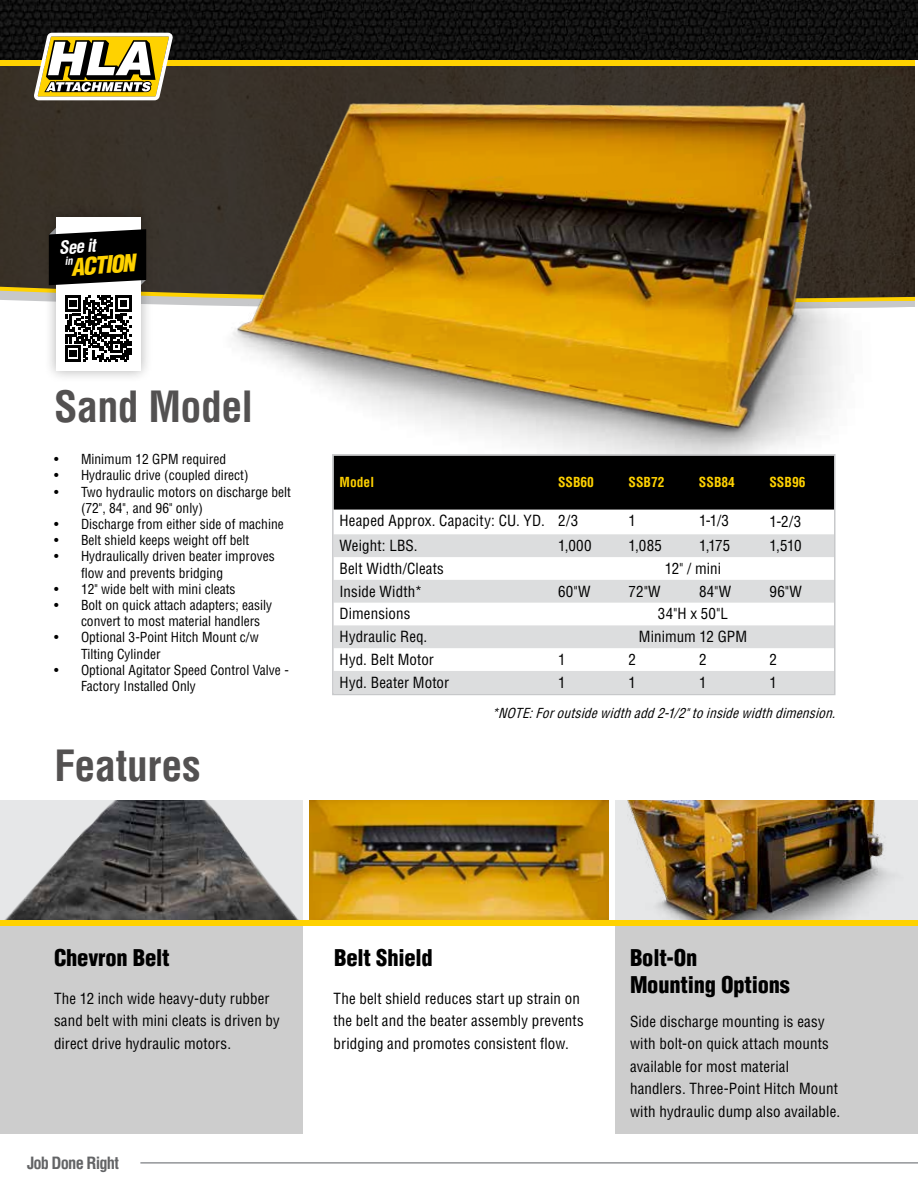
<style>
.page{position:relative;width:918px;height:1188px;background:#fff}
.page>*{position:absolute;margin:0;border:0;box-sizing:border-box;transform-origin:0 0}
.t1{font:700 condensed 42px "Helvetica LT Std";letter-spacing:-.015em;color:#535151}
.t2{font:italic 900 condensed 23.25px "Helvetica LT Std";color:#ffd200}
.t3{font:900 condensed 22.5px/27px "Helvetica LT Std";letter-spacing:-.01em;color:#000}
.t4{font:italic 700 condensed 17.55px "Helvetica LT Std";color:#fff}
.t5{font:700 condensed 16.5px "Helvetica LT Std";letter-spacing:-.05em;color:#636466}
.t6{font:condensed 15px/22.5px "Helvetica LT Std";letter-spacing:.01em;color:#000}
.t7{font:condensed 13.5px/16.2px "Helvetica LT Std";color:#000}
.t8{font:italic condensed 13.5px "Helvetica LT Std";color:#000}
.t9{font:700 condensed 13.5px "Helvetica LT Std";color:#ffd200}
</style>
<div class="page">
<div style="left:0;top:0;width:918px;height:387px;background:#393127"></div>
<svg style="left:0;top:314px;width:918px;height:487px"></svg>
<svg style="left:0;top:286px;width:44px;height:28px"></svg>
<svg style="left:0;top:0;width:83px;height:60px;background:#101010"></svg>
<div style="left:0;top:61px;width:918px;height:5px;background:#ffd200"></div>
<div style="left:0;top:898px;width:306px;height:236px;background:#cdcdcd"></div>
<div style="left:612px;top:898px;width:306px;height:236px;background:#cdcdcd"></div>
<img style="left:0;top:801px;width:303px;height:119px">
<img style="left:309px;top:801px;width:300px;height:119px">
<img style="left:615px;top:801px;width:303px;height:119px">
<div style="left:303px;top:801px;width:6px;height:333px;background:#fff"></div>
<div style="left:609px;top:801px;width:6px;height:333px;background:#fff"></div>
<div style="left:0;top:920px;width:918px;height:5px;background:#ffd200"></div>
<hr style="left:140px;top:1162px;width:778px;height:2px;background:#939598">
<svg style="left:34px;top:33px;width:49px;height:67px;background:#aea473"></svg>
<img style="left:83px;top:0;width:835px;height:592px">
<div style="left:44px;top:205px;width:109px;height:178px;background:#000;opacity:.3"></div>
<div style="left:56px;top:217px;width:85px;height:154px;background:#fff"></div>
<svg style="left:65px;top:296px;width:66px;height:66px"></svg>
<div style="left:333px;top:455px;width:502px;height:239px;background:#fff"></div>
<div style="left:335px;top:457px;width:498px;height:53px;background:#000"></div>
<div style="left:335px;top:534px;width:498px;height:23px;background:#dcddde"></div>
<div style="left:335px;top:580px;width:498px;height:23px;background:#dcddde"></div>
<div style="left:335px;top:625px;width:498px;height:23px;background:#dcddde"></div>
<div style="left:335px;top:671px;width:498px;height:21px;background:#dcddde"></div>
<div style="left:332px;top:454px;width:504px;height:241px;border:2px solid #c7c8ca"></div>
<svg style="left:49px;top:227px;width:97px;height:61px;background:#262626"></svg>
<p class="t4" style="left:58px;top:237px;width:38px;rotate:-4deg">See it</p>
<h2 class="t2" style="left:70px;top:252px;width:66px;rotate:-4deg">ACTION</h2>
<h1 class="t1" style="left:54px;top:380px;width:201px">Sand Model</h1>
<p class="t7" style="left:54px;top:451px;width:174px">• Minimum 12 GPM required</p>
<p class="t7" style="left:54px;top:467px;width:196px">• Hydraulic drive (coupled direct)</p>
<p class="t7" style="left:81px;top:484px;width:212px;text-indent:-27px">• Two hydraulic motors on discharge belt (72", 84", and 96" only)</p>
<p class="t7" style="left:54px;top:516px;width:231px">• Discharge from either side of machine</p>
<p class="t7" style="left:54px;top:532px;width:197px">• Belt shield keeps weight off belt</p>
<p class="t7" style="left:81px;top:548px;width:195px;text-indent:-27px">• Hydraulically driven beater improves flow and prevents bridging</p>
<p class="t7" style="left:54px;top:581px;width:183px">• 12" wide belt with mini cleats</p>
<p class="t7" style="left:81px;top:597px;width:193px;text-indent:-27px">• Bolt on quick attach adapters; easily convert to most material handlers</p>
<p class="t7" style="left:81px;top:629px;width:179px;text-indent:-27px">• Optional 3-Point Hitch Mount c/w<br>Tilting Cylinder</p>
<p class="t7" style="left:81px;top:662px;width:209px;text-indent:-27px">• Optional Agitator Speed Control Valve -<br>Factory Installed Only</p>
<h1 class="t1" style="left:54px;top:739px;width:148px">Features</h1>
<p class="t9" style="left:340px;top:474px;width:36px">Model</p>
<p class="t9" style="left:558px;top:474px;width:38px">SSB60</p>
<p class="t9" style="left:628px;top:474px;width:38px">SSB72</p>
<p class="t9" style="left:699px;top:474px;width:38px">SSB84</p>
<p class="t9" style="left:769px;top:474px;width:38px">SSB96</p>
<p class="t6" style="left:340px;top:510px;width:240px">Heaped Approx. Capacity: CU. YD. 2/3</p>
<p class="t6" style="left:628px;top:510px;width:9px">1</p>
<p class="t6" style="left:699px;top:510px;width:32px">1-1/3</p>
<p class="t6" style="left:770px;top:511px;width:33px">1-2/3</p>
<p class="t6" style="left:340px;top:534px;width:80px">Weight: LBS.</p>
<p class="t6" style="left:558px;top:534px;width:35px">1,000</p>
<p class="t6" style="left:628px;top:534px;width:35px">1,085</p>
<p class="t6" style="left:699px;top:534px;width:33px">1,175</p>
<p class="t6" style="left:770px;top:534px;width:34px">1,510</p>
<p class="t6" style="left:340px;top:557px;width:106px">Belt Width/Cleats</p>
<p class="t6" style="left:665px;top:557px;width:58px">12" / mini</p>
<p class="t6" style="left:340px;top:580px;width:84px">Inside Width*</p>
<p class="t6" style="left:558px;top:580px;width:34px">60"W</p>
<p class="t6" style="left:628px;top:580px;width:34px">72"W</p>
<p class="t6" style="left:699px;top:580px;width:34px">84"W</p>
<p class="t6" style="left:770px;top:580px;width:34px">96"W</p>
<p class="t6" style="left:340px;top:603px;width:72px">Dimensions</p>
<p class="t6" style="left:658px;top:603px;width:72px">34"H x 50"L</p>
<p class="t6" style="left:340px;top:625px;width:89px">Hydraulic Req.</p>
<p class="t6" style="left:639px;top:625px;width:110px">Minimum 12 GPM</p>
<p class="t6" style="left:340px;top:648px;width:96px">Hyd. Belt Motor</p>
<p class="t6" style="left:558px;top:648px;width:9px">1</p>
<p class="t6" style="left:628px;top:648px;width:9px">2</p>
<p class="t6" style="left:699px;top:648px;width:9px">2</p>
<p class="t6" style="left:770px;top:648px;width:9px">2</p>
<p class="t6" style="left:340px;top:671px;width:111px">Hyd. Beater Motor</p>
<p class="t6" style="left:558px;top:671px;width:9px">1</p>
<p class="t6" style="left:628px;top:671px;width:9px">1</p>
<p class="t6" style="left:699px;top:671px;width:9px">1</p>
<p class="t6" style="left:770px;top:671px;width:9px">1</p>
<p class="t8" style="left:491px;top:705px;width:350px">*NOTE:Foroutsidewidthadd2-1/2"toinsidewidthdimension.</p>
<h3 class="t3" style="left:54px;top:944px;width:117px">Chevron Belt</h3>
<h3 class="t3" style="left:334px;top:944px;width:100px">Belt Shield</h3>
<h3 class="t3" style="left:630px;top:944px;width:161px">Bolt-On<br>Mounting Options</h3>
<p class="t6" style="left:54px;top:987px;width:227px">The 12 inch wide heavy-duty rubber sand belt with mini cleats is driven by direct drive hydraulic motors.</p>
<p class="t6" style="left:334px;top:987px;width:252px">The belt shield reduces start up strain on the belt and the beater assembly prevents bridging and promotes consistent flow.</p>
<p class="t6" style="left:630px;top:1010px;width:212px">Side discharge mounting is easy with bolt-on quick attach mounts available for most material handlers. Three-Point Hitch Mount with hydraulic dump also available.</p>
<p class="t5" style="left:27px;top:1152px;width:93px">Job Done Right</p>
</div>
